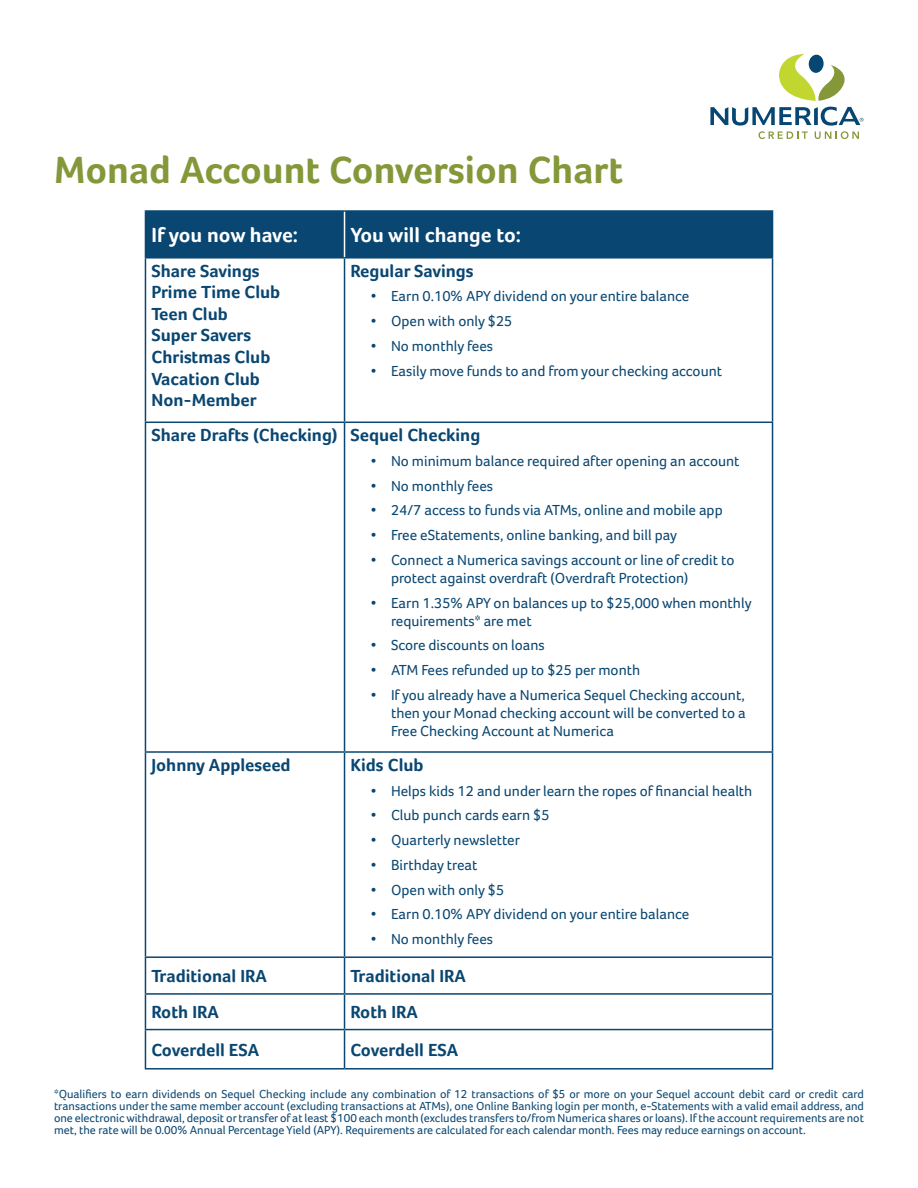
<style>
.page{position:relative;width:918px;height:1188px;background:#fff}
.page>*{position:absolute;margin:0;border:0;box-sizing:border-box;transform-origin:0 0}
.t1{font:700 39px "Foco";color:#84983a}
.t2{font:700 21px "Foco";color:#fff}
.t3{font:700 18px "Foco";color:#094671}
.t4{font:15px/18px "Foco";color:#094671}
.t5{font:12px/12px "Foco";color:#094671;text-align:justify}
</style>
<div class="page">
<div style="left:146px;top:212px;width:626px;height:45px;background:#094671"></div>
<hr style="left:145px;top:210px;width:200px;height:2px;background:#094671">
<hr style="left:145px;top:212px;width:1px;height:45px;background:#094671">
<hr style="left:345px;top:210px;width:428px;height:2px;background:#094671">
<hr style="left:772px;top:212px;width:1px;height:45px;background:#094671">
<hr style="left:145px;top:257px;width:200px;height:2px;background:#094671">
<hr style="left:145px;top:259px;width:1px;height:163px;background:#094671">
<hr style="left:345px;top:257px;width:428px;height:2px;background:#094671">
<hr style="left:344px;top:259px;width:1px;height:163px;background:#094671">
<hr style="left:772px;top:259px;width:1px;height:163px;background:#094671">
<hr style="left:145px;top:422px;width:200px;height:1px;background:#094671">
<hr style="left:145px;top:423px;width:1px;height:328px;background:#094671">
<hr style="left:345px;top:422px;width:428px;height:1px;background:#094671">
<hr style="left:344px;top:423px;width:1px;height:328px;background:#094671">
<hr style="left:772px;top:423px;width:1px;height:328px;background:#094671">
<hr style="left:145px;top:751px;width:200px;height:2px;background:#094671">
<hr style="left:145px;top:753px;width:1px;height:203px;background:#094671">
<hr style="left:345px;top:751px;width:428px;height:2px;background:#094671">
<hr style="left:344px;top:753px;width:1px;height:203px;background:#094671">
<hr style="left:772px;top:753px;width:1px;height:203px;background:#094671">
<hr style="left:145px;top:956px;width:200px;height:2px;background:#094671">
<hr style="left:145px;top:958px;width:1px;height:35px;background:#094671">
<hr style="left:345px;top:956px;width:428px;height:2px;background:#094671">
<hr style="left:344px;top:958px;width:1px;height:35px;background:#094671">
<hr style="left:772px;top:958px;width:1px;height:35px;background:#094671">
<hr style="left:145px;top:993px;width:200px;height:2px;background:#094671">
<hr style="left:145px;top:995px;width:1px;height:34px;background:#094671">
<hr style="left:345px;top:993px;width:428px;height:2px;background:#094671">
<hr style="left:344px;top:995px;width:1px;height:34px;background:#094671">
<hr style="left:772px;top:995px;width:1px;height:34px;background:#094671">
<hr style="left:145px;top:1029px;width:200px;height:1px;background:#094671">
<hr style="left:145px;top:1030px;width:1px;height:38px;background:#094671">
<hr style="left:345px;top:1029px;width:428px;height:1px;background:#094671">
<hr style="left:344px;top:1030px;width:1px;height:38px;background:#094671">
<hr style="left:772px;top:1030px;width:1px;height:38px;background:#094671">
<hr style="left:145px;top:1068px;width:200px;height:2px;background:#094671">
<hr style="left:345px;top:1068px;width:428px;height:2px;background:#094671">
<hr style="left:344px;top:212px;width:1px;height:45px;background:#fff">
<svg style="left:779px;top:54px;width:66px;height:47px"></svg>
<svg style="left:710px;top:107px;width:153px;height:32px"></svg>
<p class="t1" style="left:54px;top:147px;width:571px">Monad Account Conversion Chart</p>
<p class="t2" style="left:151px;top:222px;width:148px">If you now have:</p>
<p class="t2" style="left:351px;top:222px;width:172px">You will change to:</p>
<p class="t3" style="left:151px;top:260px;width:110px">Share Savings</p>
<p class="t3" style="left:151px;top:282px;width:130px">Prime Time Club</p>
<p class="t3" style="left:151px;top:303px;width:78px">Teen Club</p>
<p class="t3" style="left:151px;top:325px;width:101px">Super Savers</p>
<p class="t3" style="left:151px;top:346px;width:120px">Christmas Club</p>
<p class="t3" style="left:151px;top:368px;width:110px">Vacation Club</p>
<p class="t3" style="left:151px;top:390px;width:107px">Non-Member</p>
<p class="t3" style="left:351px;top:260px;width:125px">Regular Savings</p>
<p class="t4" style="left:371px;top:287px;width:320px">• Earn 0.10% APY dividend on your entire balance</p>
<p class="t4" style="left:371px;top:312px;width:143px">• Open with only $25</p>
<p class="t4" style="left:371px;top:337px;width:124px">• No monthly fees</p>
<p class="t4" style="left:371px;top:362px;width:353px">• Easily move funds to and from your checking account</p>
<p class="t3" style="left:151px;top:424px;width:188px">Share Drafts (Checking)</p>
<p class="t3" style="left:351px;top:424px;width:131px">Sequel Checking</p>
<p class="t4" style="left:371px;top:452px;width:370px">• No minimum balance required after opening an account</p>
<p class="t4" style="left:371px;top:477px;width:124px">• No monthly fees</p>
<p class="t4" style="left:371px;top:501px;width:353px">• 24/7 access to funds via ATMs, online and mobile app</p>
<p class="t4" style="left:371px;top:526px;width:308px">• Free eStatements, online banking, and bill pay</p>
<p class="t4" style="left:391px;top:551px;width:345px;text-indent:-20px">• Connect a Numerica savings account or line of credit to protect against overdraft (Overdraft Protection)</p>
<p class="t4" style="left:391px;top:594px;width:362px;text-indent:-20px">• Earn 1.35% APY on balances up to $25,000 when monthly requirements* are met</p>
<p class="t4" style="left:371px;top:636px;width:175px">• Score discounts on loans</p>
<p class="t4" style="left:371px;top:661px;width:271px">• ATM Fees refunded up to $25 per month</p>
<p class="t4" style="left:391px;top:686px;width:356px;text-align:justify;text-indent:-20px">• If you already have a Numerica Sequel Checking account, then your Monad checking account will be converted to a Free Checking Account at Numerica</p>
<p class="t3" style="left:151px;top:754px;width:141px">Johnny Appleseed</p>
<p class="t3" style="left:351px;top:754px;width:75px">Kids Club</p>
<p class="t4" style="left:371px;top:781px;width:383px">• Helps kids 12 and under learn the ropes of financial health</p>
<p class="t4" style="left:371px;top:806px;width:180px">• Club punch cards earn $5</p>
<p class="t4" style="left:371px;top:831px;width:151px">• Quarterly newsletter</p>
<p class="t4" style="left:371px;top:856px;width:108px">• Birthday treat</p>
<p class="t4" style="left:371px;top:880px;width:135px">• Open with only $5</p>
<p class="t4" style="left:371px;top:905px;width:320px">• Earn 0.10% APY dividend on your entire balance</p>
<p class="t4" style="left:371px;top:930px;width:124px">• No monthly fees</p>
<p class="t3" style="left:151px;top:965px;width:117px">Traditional IRA</p>
<p class="t3" style="left:351px;top:965px;width:117px">Traditional IRA</p>
<p class="t3" style="left:151px;top:1002px;width:69px">Roth IRA</p>
<p class="t3" style="left:351px;top:1002px;width:69px">Roth IRA</p>
<p class="t3" style="left:151px;top:1039px;width:109px">Coverdell ESA</p>
<p class="t3" style="left:351px;top:1039px;width:109px">Coverdell ESA</p>
<p class="t5" style="left:54px;top:1088px;width:812px">*Qualifiers to earn dividends on Sequel Checking include any combination of 12 transactions of $5 or more on your Sequel account debit card or credit card transactions under the same member account (excluding transactions at ATMs), one Online Banking login per month, e-Statements with a valid email address, and one electronic withdrawal, deposit or transfer of at least $100 each month (excludes transfers to/from Numerica shares or loans). If the account requirements are not met, the rate will be 0.00% Annual Percentage Yield (APY). Requirements are calculated for each calendar month. Fees may reduce earnings on account.</p>
</div>
